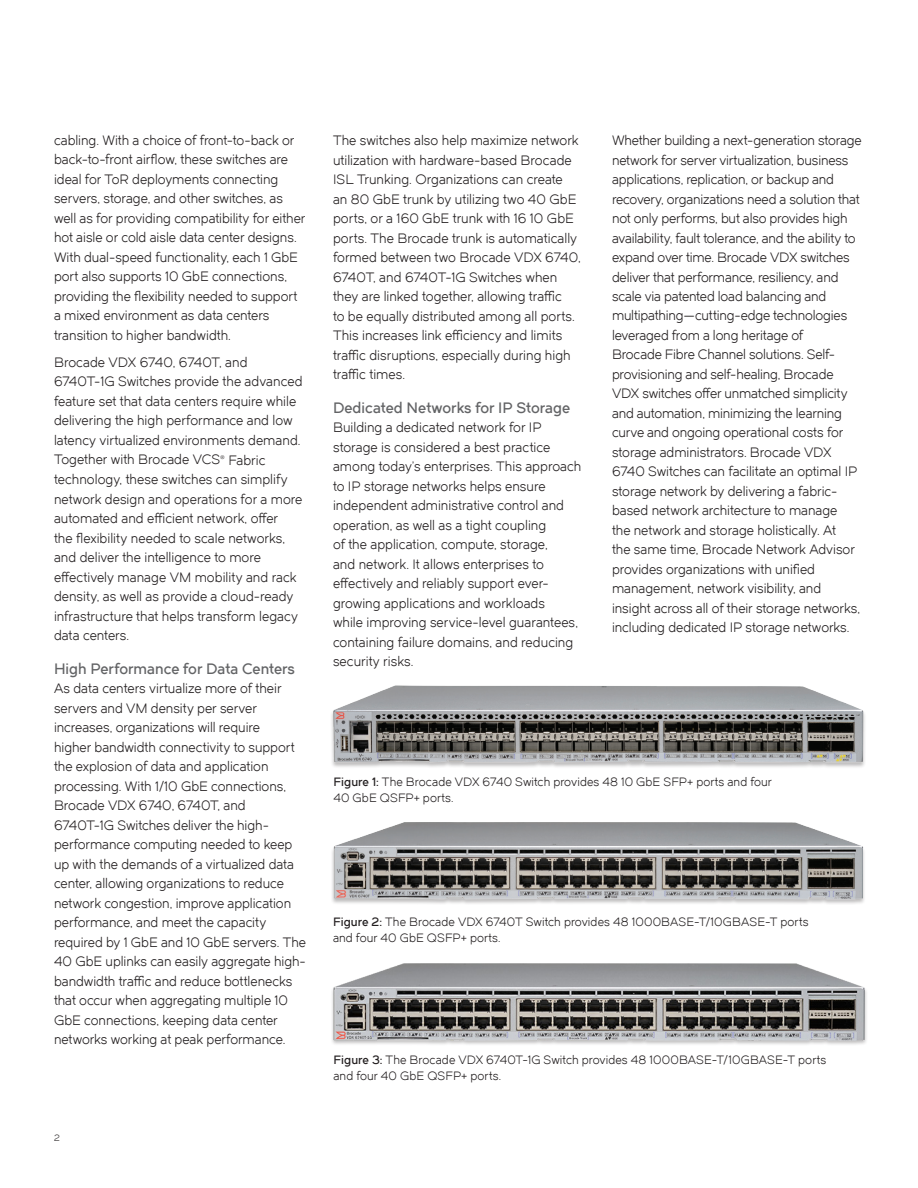
<style>
.page{position:relative;width:918px;height:1188px;background:#fff}
.page>*{position:absolute;margin:0;border:0;box-sizing:border-box;transform-origin:0 0}
.t1{font:15px "Dual 600";color:#636466}
.t2{font:13.5px/19.5px "Dual 400";color:#231f20}
.t3{font:12px/16.5px "Dual 400";letter-spacing:.01em;color:#231f20}
.t4{font:9px "Dual 400";color:#231f20}
.s1{font-family:"Dual 600"}
</style>
<div class="page">
<img style="left:331px;top:685px;width:534px;height:82px">
<img style="left:332px;top:822px;width:532px;height:82px">
<div style="left:330px;top:963px;width:538px;height:83px;background:#231f20;opacity:.3"></div>
<img style="left:333px;top:963px;width:531px;height:77px">
<p class="t2" style="left:54px;top:130px;width:253px">cabling. With a choice of front-to-back or back-to-front airflow, these switches are ideal for ToR deployments connecting servers, storage, and other switches, as well as for providing compatibility for either hot aisle or cold aisle data center designs.<br>With dual-speed functionality, each 1 GbE port also supports 10 GbE connections, providing the flexibility needed to support a mixed environment as data centers transition to higher bandwidth.</p>
<p class="t2" style="left:54px;top:352px;width:250px">Brocade VDX 6740, 6740T, and 6740T-1G Switches provide the advanced feature set that data centers require while delivering the high performance and low latency virtualized environments demand.<br>Together with Brocade VCS<sup>®</sup> Fabric technology, these switches can simplify network design and operations for a more automated and efficient network, offer<br>the flexibility needed to scale networks, and deliver the intelligence to more effectively manage VM mobility and rack density, as well as provide a cloud-ready infrastructure that helps transform legacy data centers.</p>
<p class="t1" style="left:54px;top:659px;width:243px">High Performance for Data Centers</p>
<p class="t2" style="left:54px;top:679px;width:254px">As data centers virtualize more of their servers and VM density per server increases, organizations will require<br>higher bandwidth connectivity to support the explosion of data and application processing. With 1/10 GbE connections, Brocade VDX 6740, 6740T, and 6740T-1G Switches deliver the high&shy;performance computing needed to keep up with the demands of a virtualized data center, allowing organizations to reduce network congestion, improve application performance, and meet the capacity required by 1 GbE and 10 GbE servers. The 40 GbE uplinks can easily aggregate high&shy;bandwidth traffic and reduce bottlenecks that occur when aggregating multiple 10<br>GbE connections, keeping data center networks working at peak performance.</p>
<p class="t4" style="left:54px;top:1132px;width:7px">2</p>
<p class="t2" style="left:333px;top:131px;width:249px">The switches also help maximize network utilization with hardware-based Brocade ISL Trunking. Organizations can create<br>an 80 GbE trunk by utilizing two 40 GbE ports, or a 160 GbE trunk with 16 10 GbE ports. The Brocade trunk is automatically formed between two Brocade VDX 6740, 6740T, and 6740T-1G Switches when they are linked together, allowing traffic<br>to be equally distributed among all ports.<br>This increases link efficiency and limits traffic disruptions, especially during high traffic times.</p>
<p class="t1" style="left:333px;top:398px;width:239px">Dedicated Networks for IP Storage</p>
<p class="t2" style="left:333px;top:418px;width:250px">Building a dedicated network for IP storage is considered a best practice among today’s enterprises. This approach to IP storage networks helps ensure independent administrative control and operation, as well as a tight coupling<br>of the application, compute, storage,<br>and network. It allows enterprises to effectively and reliably support ever&shy;growing applications and workloads<br>while improving service-level guarantees, containing failure domains, and reducing security risks.</p>
<p class="t2" style="left:612px;top:131px;width:251px">Whether building a next-generation storage network for server virtualization, business applications, replication, or backup and recovery, organizations need a solution that not only performs, but also provides high availability, fault tolerance, and the ability to expand over time. Brocade VDX switches deliver that performance, resiliency, and scale via patented load balancing and multipathing—cutting-edge technologies leveraged from a long heritage of<br>Brocade Fibre Channel solutions. Self&shy;provisioning and self-healing, Brocade VDX switches offer unmatched simplicity and automation, minimizing the learning curve and ongoing operational costs for storage administrators. Brocade VDX 6740 Switches can facilitate an optimal IP storage network by delivering a fabric&shy;based network architecture to manage<br>the network and storage holistically. At<br>the same time, Brocade Network Advisor provides organizations with unified management, network visibility, and insight across all of their storage networks, including dedicated IP storage networks.</p>
<p class="t3" style="left:333px;top:773px;width:440px"><span class="s1">Figure 1:</span> The Brocade VDX 6740 Switch provides 48 10 GbE SFP+ ports and four<br>40 GbE QSFP+ ports.</p>
<p class="t3" style="left:333px;top:914px;width:477px"><span class="s1">Figure 2:</span> The Brocade VDX 6740T Switch provides 48 1000BASE-T/10GBASE-T ports and four 40 GbE QSFP+ ports.</p>
<p class="t3" style="left:333px;top:1051px;width:494px"><span class="s1">Figure 3:</span> The Brocade VDX 6740T-1G Switch provides 48 1000BASE-T/10GBASE-T ports and four 40 GbE QSFP+ ports.</p>
</div>
